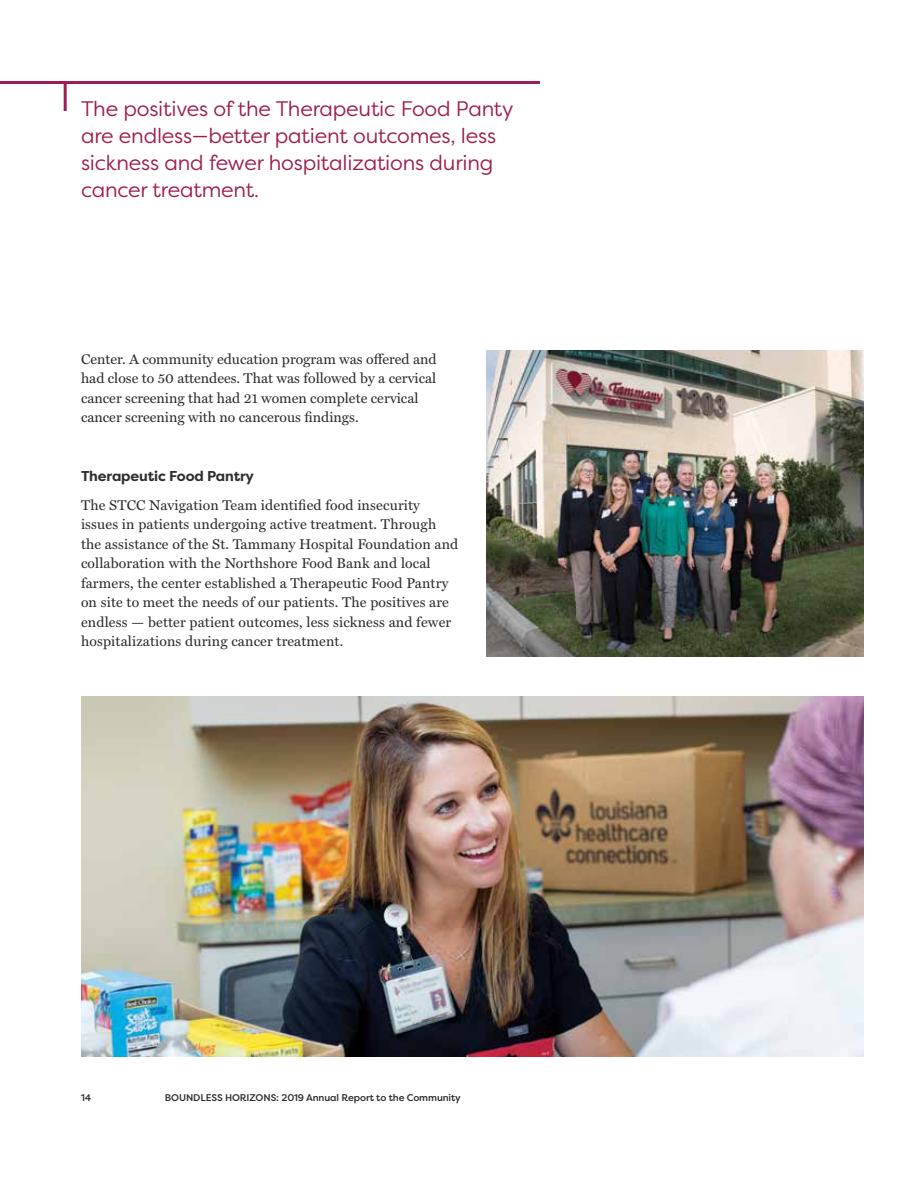
<style>
.page{position:relative;width:918px;height:1188px;background:#fff}
.page>*{position:absolute;margin:0;border:0;box-sizing:border-box;transform-origin:0 0}
.t1{font:21px/27px "Filson Pro";letter-spacing:-.01em;color:#9e1d52}
.t2{font:14.25px/19.5px "Miller Text";letter-spacing:.01em;color:#2f2d2e}
.t3{font:700 14.25px "Filson Pro";letter-spacing:-.01em;color:#2f2d2e}
.t4{font:500 9.75px "Filson Pro";letter-spacing:-.01em;color:#2f2d2e}
</style>
<div class="page">
<img style="left:486px;top:350px;width:378px;height:306px">
<img style="left:81px;top:696px;width:783px;height:361px">
<hr style="left:0;top:81px;width:540px;height:3px;background:#9e1d52">
<hr style="left:64px;top:82px;width:3px;height:29px;background:#9e1d52">
<hr style="left:917px;top:822px;width:1px;height:231px;background:#c4d8e0">
<h1 class="t1" style="left:81px;top:94px;width:434px">The positives of the Therapeutic Food Panty are endless—better patient outcomes, less sickness and fewer hospitalizations during cancer treatment.</h1>
<p class="t2" style="left:81px;top:348px;width:357px">Center. A community education program was offered and had close to 50 attendees. That was followed by a cervical cancer screening that had 21 women complete cervical cancer screening with no cancerous findings.</p>
<p class="t3" style="left:81px;top:467px;width:175px">Therapeutic Food Pantry</p>
<p class="t2" style="left:81px;top:494px;width:379px">The STCC Navigation Team identified food insecurity issues in patients undergoing active treatment. Through the assistance of the St. Tammany Hospital Foundation and collaboration with the Northshore Food Bank and local farmers, the center established a Therapeutic Food Pantry on site to meet the needs of our patients. The positives are endless — better patient outcomes, less sickness and fewer hospitalizations during cancer treatment.</p>
<p class="t4" style="left:81px;top:1091px;width:12px">14</p>
<p class="t4" style="left:165px;top:1091px;width:297px">BOUNDLESS HORIZONS: 2019 Annual Report to the Community</p>
</div>
